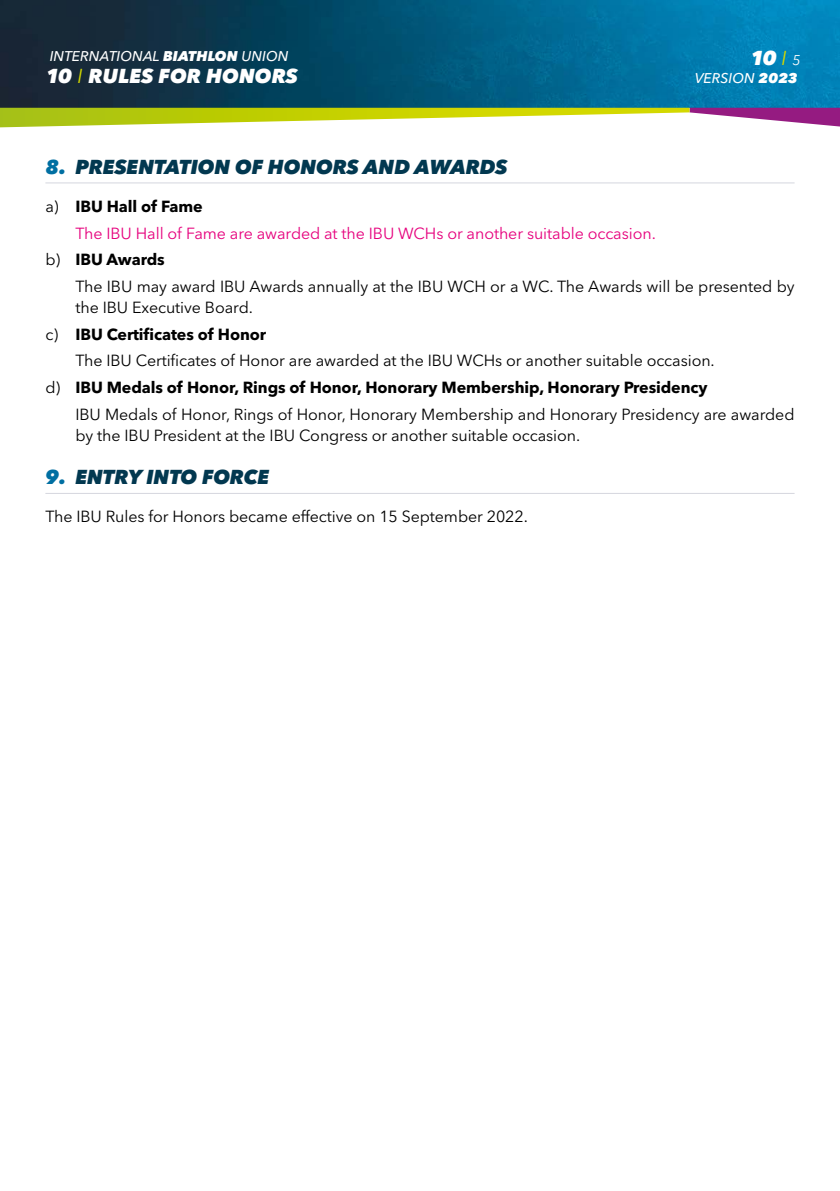
<style>
.page{position:relative;width:840px;height:1191px;background:#fff}
.page>*{position:absolute;margin:0;border:0;box-sizing:border-box;transform-origin:0 0}
.Grundtext{font:italic 800 20px "Avenir Next W1 G";letter-spacing:-.005em;color:#023850}
.t1{font:italic 800 20px "Avenir Next W1 G";letter-spacing:.005em;color:#fff}
.Grundtext-2{font:16px/21px "Avenir Next W1 G";letter-spacing:-.005em;color:#000}
.Grundtext-3{font:700 16px "Avenir Next W1 G";letter-spacing:-.005em;color:#000}
.Grundtext-4{font:16px "Avenir Next W1 G";letter-spacing:-.005em;color:#e6007d}
.t2{font:italic 500 14px "Avenir Next W1 G";letter-spacing:.005em;color:#fff}
.s1{font-weight:800}
.s2{font-weight:400;color:#d3d800}
.s3{font-weight:400;font-size:14px}
.s4{color:#006fa2}
.s5{font-weight:400}
</style>
<div class="page">
<img style="left:0;top:0;width:839px;height:108px">
<svg style="left:0;top:108px;width:839px;height:20px"></svg>
<hr style="left:45px;top:182px;width:749px;height:1px;background:#d5d6de">
<hr style="left:45px;top:493px;width:749px;height:1px;background:#d5d6de">
<p class="t2" style="left:50px;top:48px;width:240px">INTERNATIONAL <span class="s1">BIATHLON</span> UNION</p>
<p class="t1" style="left:46px;top:64px;width:253px">10 <span class="s2">I</span> RULES FOR HONORS</p>
<p class="t1" style="left:750px;top:46px;width:52px">10 <span class="s2">I</span> <span class="s3">5</span></p>
<p class="t2" style="left:694px;top:70px;width:104px">VERSION <span class="s1">2023</span></p>
<p class="Grundtext" style="left:45px;top:154px;width:463px"><span class="s4">8.</span> PRESENTATION OF HONORS AND AWARDS</p>
<p class="Grundtext-3" style="left:45px;top:196px;width:159px"><span class="s5">a)</span> IBU Hall of Fame</p>
<p class="Grundtext-4" style="left:75px;top:223px;width:581px">The IBU Hall of Fame are awarded at the IBU WCHs or another suitable occasion.</p>
<p class="Grundtext-3" style="left:45px;top:250px;width:121px"><span class="s5">b)</span> IBU Awards</p>
<p class="Grundtext-2" style="left:75px;top:276px;width:720px">The IBU may award IBU Awards annually at the IBU WCH or a WC. The Awards will be presented by the IBU Executive Board.</p>
<p class="Grundtext-3" style="left:45px;top:324px;width:222px"><span class="s5">c)</span> IBU Certificates of Honor</p>
<p class="Grundtext-2" style="left:75px;top:350px;width:640px">The IBU Certificates of Honor are awarded at the IBU WCHs or another suitable occasion.</p>
<p class="Grundtext-3" style="left:45px;top:377px;width:663px"><span class="s5">d)</span> IBU Medals of Honor, Rings of Honor, Honorary Membership, Honorary Presidency</p>
<p class="Grundtext-2" style="left:75px;top:403px;width:720px">IBU Medals of Honor, Rings of Honor, Honorary Membership and Honorary Presidency are awarded by the IBU President at the IBU Congress or another suitable occasion.</p>
<p class="Grundtext" style="left:45px;top:465px;width:225px"><span class="s4">9.</span> ENTRY INTO FORCE</p>
<p class="Grundtext-2" style="left:45px;top:506px;width:483px">The IBU Rules for Honors became effective on 15 September 2022.</p>
</div>
